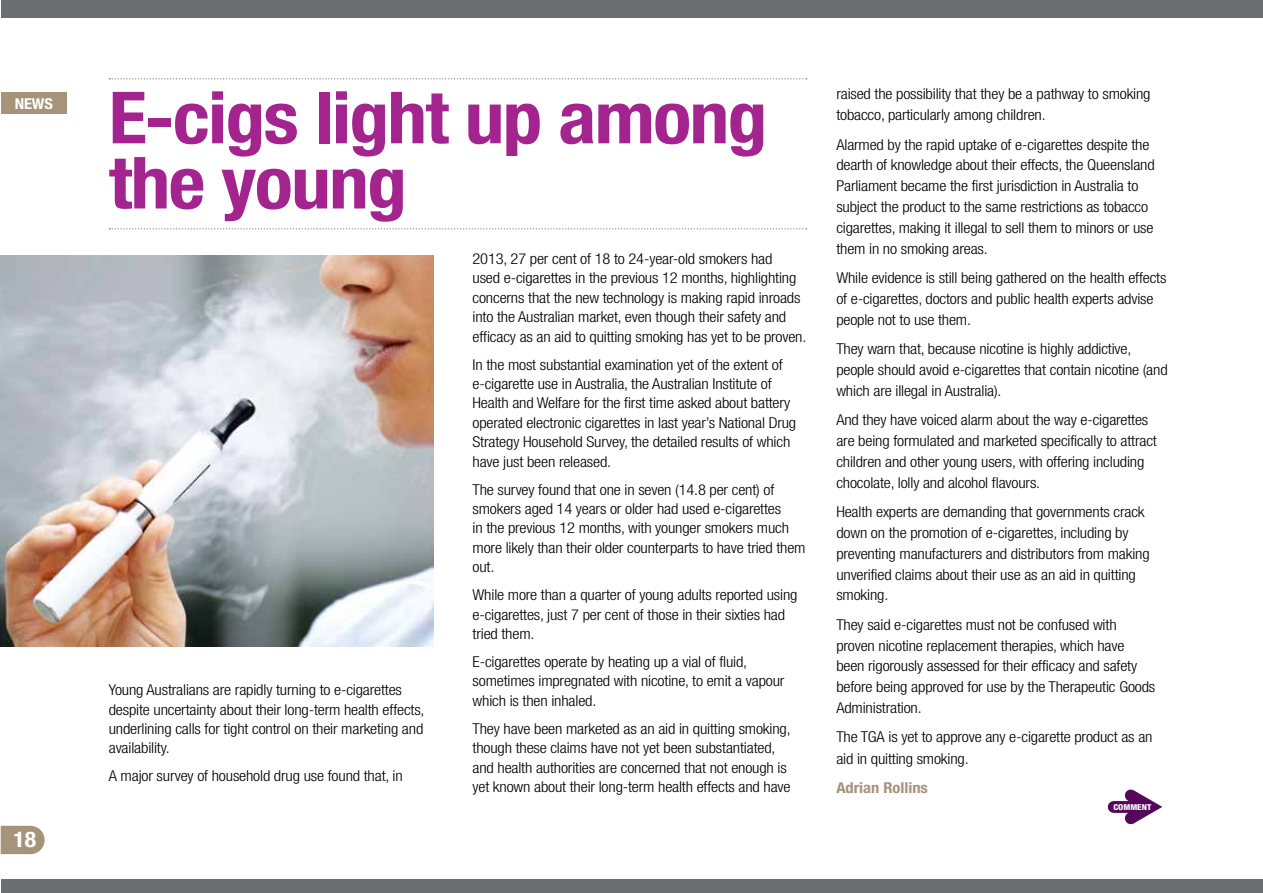
<style>
.page{position:relative;width:1263px;height:893px;background:#fff}
.page>*{position:absolute;margin:0;border:0;box-sizing:border-box;transform-origin:0 0}
.t1{font:700 condensed 72px/65.1px "Helvetica Neue";letter-spacing:-.02em;color:#a3238f;scale:1.1 1}
.t2{font:700 condensed 21.6px "Helvetica Neue";color:#fff;scale:1.1 1}
.t3{font:300 condensed 15px/20.9px "Helvetica Neue";letter-spacing:-.01em;color:#000;scale:1.1 1}
.t4{font:700 condensed 15px "Helvetica Neue";color:#a5947a;scale:1.1 1}
.t5{font:700 condensed 15px "Helvetica Neue";color:#fff;scale:1.1 1}
.t6{font:800 condensed 8.1px "Helvetica Neue";color:#fff;scale:1.1 1}
</style>
<div class="page">
<svg style="left:109px;top:78px;width:698px;height:2px"></svg>
<svg style="left:109px;top:228px;width:698px;height:2px"></svg>
<svg style="left:1px;top:826px;width:44px;height:28px"></svg>
<div style="left:1px;top:879px;width:1262px;height:14px;background:#6d6e71"></div>
<div style="left:1px;top:0;width:1262px;height:17px;background:#6d6e71"></div>
<svg style="left:1124px;top:789px;width:39px;height:36px"></svg>
<div style="left:1114px;top:801px;width:30px;height:12px;background:#54075b"></div>
<div style="left:1px;top:92px;width:66px;height:22px;background:#a5947a"></div>
<img style="left:1px;top:255px;width:433px;height:391px">
<p class="t5" style="left:15px;top:95px;width:36px">NEWS</p>
<h2 class="t2" style="left:13px;top:826px;width:22px">18</h2>
<h1 class="t1" style="left:109px;top:84px;width:600px">E-cigs light up among the young</h1>
<p class="t3" style="left:109px;top:680px;width:289px;line-height:19.4px">Young Australians are rapidly turning to e-cigarettes despite uncertainty about their long-term health effects, underlining calls for tight control on their marketing and availability.</p>
<p class="t3" style="left:109px;top:766px;width:269px">A major survey of household drug use found that, in</p>
<p class="t3" style="left:473px;top:249px;width:305px;line-height:19.5px">2013, 27 per cent of 18 to 24-year-old smokers had<br>used e-cigarettes in the previous 12 months, highlighting concerns that the new technology is making rapid inroads into the Australian market, even though their safety and efficacy as an aid to quitting smoking has yet to be proven.</p>
<p class="t3" style="left:473px;top:354px;width:296px;line-height:19.5px">In the most substantial examination yet of the extent of e-cigarette use in Australia, the Australian Institute of Health and Welfare for the first time asked about battery operated electronic cigarettes in last year’s National Drug Strategy Household Survey, the detailed results of which have just been released.</p>
<p class="t3" style="left:473px;top:480px;width:304px;line-height:19.4px">The survey found that one in seven (14.8 per cent) of smokers aged 14 years or older had used e-cigarettes<br>in the previous 12 months, with younger smokers much more likely than their older counterparts to have tried them out.</p>
<p class="t3" style="left:473px;top:585px;width:297px;line-height:19.4px">While more than a quarter of young adults reported using e-cigarettes, just 7 per cent of those in their sixties had tried them.</p>
<p class="t3" style="left:473px;top:652px;width:285px;line-height:19.4px">E-cigarettes operate by heating up a vial of fluid, sometimes impregnated with nicotine, to emit a vapour which is then inhaled.</p>
<p class="t3" style="left:473px;top:719px;width:291px;line-height:19.5px">They have been marketed as an aid in quitting smoking, though these claims have not yet been substantiated, and health authorities are concerned that not enough is yet known about their long-term health effects and have</p>
<p class="t3" style="left:836px;top:84px;width:287px">raised the possibility that they be a pathway to smoking tobacco, particularly among children.</p>
<p class="t3" style="left:836px;top:134px;width:291px">Alarmed by the rapid uptake of e-cigarettes despite the dearth of knowledge about their effects, the Queensland Parliament became the first jurisdiction in Australia to subject the product to the same restrictions as tobacco cigarettes, making it illegal to sell them to minors or use them in no smoking areas.</p>
<p class="t3" style="left:836px;top:267px;width:302px">While evidence is still being gathered on the health effects of e-cigarettes, doctors and public health experts advise people not to use them.</p>
<p class="t3" style="left:836px;top:338px;width:303px">They warn that, because nicotine is highly addictive, people should avoid e-cigarettes that contain nicotine (and which are illegal in Australia).</p>
<p class="t3" style="left:836px;top:409px;width:293px">And they have voiced alarm about the way e-cigarettes are being formulated and marketed specifically to attract children and other young users, with offering including chocolate, lolly and alcohol flavours.</p>
<p class="t3" style="left:836px;top:501px;width:286px">Health experts are demanding that governments crack down on the promotion of e-cigarettes, including by preventing manufacturers and distributors from making unverified claims about their use as an aid in quitting smoking.</p>
<p class="t3" style="left:836px;top:614px;width:291px">They said e-cigarettes must not be confused with proven nicotine replacement therapies, which have been rigorously assessed for their efficacy and safety before being approved for use by the Therapeutic Goods Administration.</p>
<p class="t3" style="left:836px;top:726px;width:289px;line-height:21.6px">The TGA is yet to approve any e-cigarette product as an aid in quitting smoking.</p>
<p class="t4" style="left:836px;top:778px;width:85px">Adrian Rollins</p>
<p class="t6" style="left:1113px;top:802px;width:36px">COMMENT</p>
</div>
